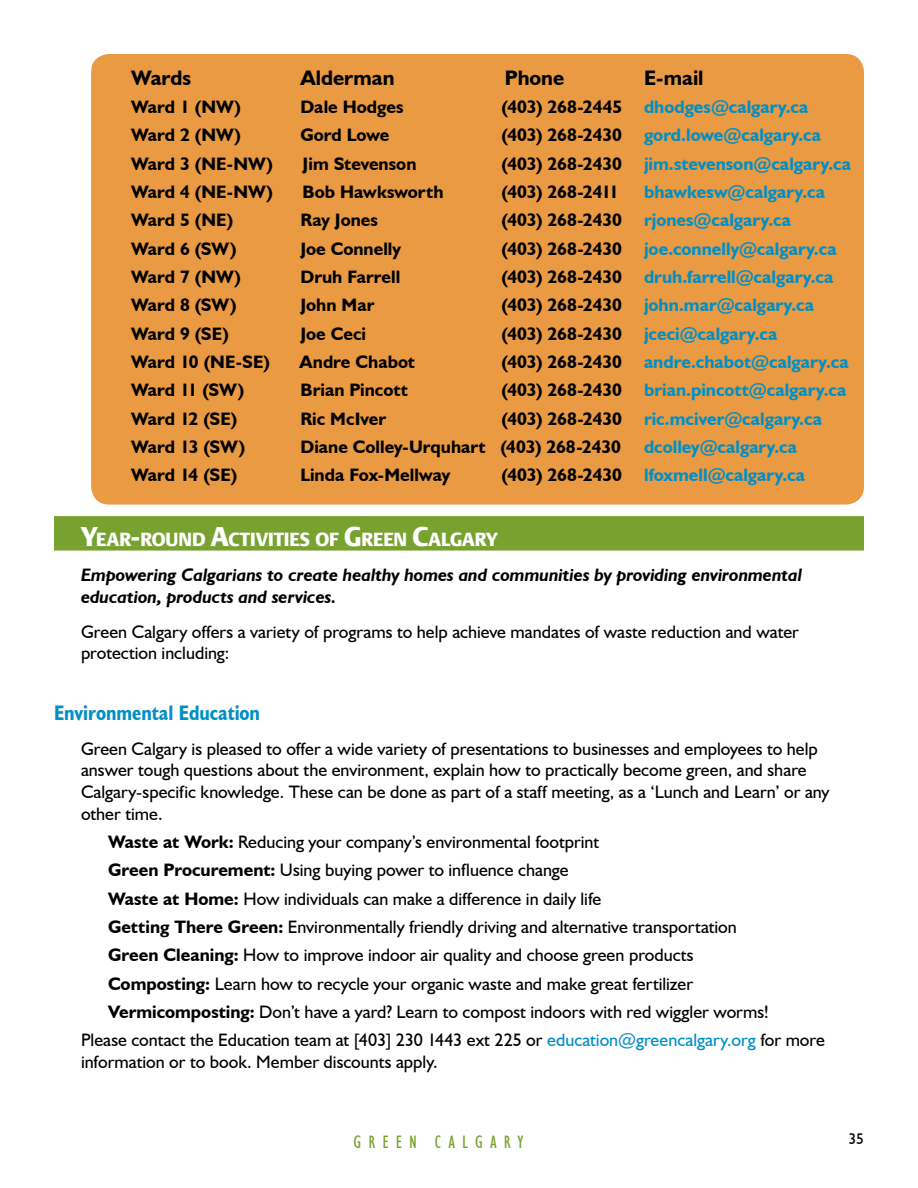
<style>
.page{position:relative;width:918px;height:1188px;background:#fff}
.page>*{position:absolute;margin:0;border:0;box-sizing:border-box;transform-origin:0 0}
.t1{font:700 21px "Humanist 521 BT";color:#000}
.t2{font:700 condensed 21px "Humanist 521 BT";letter-spacing:-.005em;color:#008fc5}
.t3{font:18.9px "Texaco Argo Bla";letter-spacing:-.005em;color:#fff}
.t4{font:18px/21.6px "Humanist 521 BT";color:#000}
.t5{font:700 18px "Humanist 521 BT";color:#008fc5}
.t6{font:700 18px "Humanist 521 BT";color:#000}
.t7{font:italic 700 18px/21.6px "Humanist 521 BT";letter-spacing:-.005em;color:#000}
.t8{font:condensed 18px "Humanist 521 BT";letter-spacing:.395em;color:#78a22f}
.t9{font:15.45px "Humanist 521 BT";color:#000}
.s1{color:#000}
.s2{font-size:27px}
.s3{font-weight:700}
.s4{color:#008fc5}
</style>
<div class="page">
<div style="left:54px;top:516px;width:810px;height:30px;background:#78a22f"></div>
<div style="left:54px;top:546px;width:810px;height:5px;background:#78a22f"></div>
<div style="left:76px;top:54px;width:788px;height:463px;background:#ea9a43"></div>
<p class="t1" style="left:131px;top:64px;width:62px">Wards</p>
<p class="t1" style="left:300px;top:64px;width:96px">Alderman</p>
<p class="t1" style="left:505px;top:64px;width:61px">Phone</p>
<p class="t1" style="left:644px;top:64px;width:61px">E-mail</p>
<p class="t6" style="left:131px;top:96px;width:112px">Ward 1 (NW)</p>
<p class="t6" style="left:300px;top:96px;width:105px">Dale Hodges</p>
<p class="t5" style="left:502px;top:96px;width:308px"><span class="s1">(403) 268-2445</span> dhodges@calgary.ca</p>
<p class="t6" style="left:131px;top:124px;width:112px">Ward 2 (NW)</p>
<p class="t6" style="left:300px;top:124px;width:90px">Gord Lowe</p>
<p class="t5" style="left:502px;top:124px;width:321px"><span class="s1">(403) 268-2430</span> gord.lowe@calgary.ca</p>
<p class="t6" style="left:131px;top:152px;width:144px">Ward 3 (NE-NW)</p>
<p class="t6" style="left:303px;top:152px;width:115px">Jim Stevenson</p>
<p class="t5" style="left:502px;top:152px;width:351px"><span class="s1">(403) 268-2430</span> jim.stevenson@calgary.ca</p>
<p class="t6" style="left:131px;top:181px;width:144px">Ward 4 (NE-NW)</p>
<p class="t6" style="left:303px;top:181px;width:142px">Bob Hawksworth</p>
<p class="t6" style="left:502px;top:181px;width:119px">(403) 268-2411</p>
<p class="t5" style="left:644px;top:181px;width:183px">bhawkesw@calgary.ca</p>
<p class="t6" style="left:131px;top:209px;width:104px">Ward 5 (NE)</p>
<p class="t6" style="left:300px;top:209px;width:79px">Ray Jones</p>
<p class="t5" style="left:502px;top:209px;width:291px"><span class="s1">(403) 268-2430</span> rjones@calgary.ca</p>
<p class="t6" style="left:131px;top:237px;width:107px">Ward 6 (SW)</p>
<p class="t6" style="left:300px;top:237px;width:102px">Joe Connelly</p>
<p class="t5" style="left:502px;top:237px;width:336px"><span class="s1">(403) 268-2430</span> joe.connelly@calgary.ca</p>
<p class="t6" style="left:131px;top:266px;width:112px">Ward 7 (NW)</p>
<p class="t6" style="left:300px;top:266px;width:101px">Druh Farrell</p>
<p class="t5" style="left:502px;top:266px;width:333px"><span class="s1">(403) 268-2430</span> druh.farrell@calgary.ca</p>
<p class="t6" style="left:131px;top:294px;width:107px">Ward 8 (SW)</p>
<p class="t6" style="left:300px;top:294px;width:75px">John Mar</p>
<p class="t5" style="left:502px;top:294px;width:314px"><span class="s1">(403) 268-2430</span> john.mar@calgary.ca</p>
<p class="t6" style="left:131px;top:322px;width:99px">Ward 9 (SE)</p>
<p class="t6" style="left:300px;top:322px;width:67px">Joe Ceci</p>
<p class="t5" style="left:502px;top:322px;width:277px"><span class="s1">(403) 268-2430</span> jceci@calgary.ca</p>
<p class="t6" style="left:131px;top:351px;width:141px">Ward 10 (NE-SE)</p>
<p class="t6" style="left:300px;top:351px;width:117px">Andre Chabot</p>
<p class="t5" style="left:502px;top:351px;width:349px"><span class="s1">(403) 268-2430</span> andre.chabot@calgary.ca</p>
<p class="t6" style="left:131px;top:379px;width:115px">Ward 11 (SW)</p>
<p class="t6" style="left:300px;top:379px;width:109px">Brian Pincott</p>
<p class="t5" style="left:502px;top:379px;width:346px"><span class="s1">(403) 268-2430</span> brian.pincott@calgary.ca</p>
<p class="t6" style="left:131px;top:407px;width:108px">Ward 12 (SE)</p>
<p class="t6" style="left:300px;top:407px;width:87px">Ric McIver</p>
<p class="t5" style="left:502px;top:407px;width:322px"><span class="s1">(403) 268-2430</span> ric.mciver@calgary.ca</p>
<p class="t6" style="left:131px;top:436px;width:116px">Ward 13 (SW)</p>
<p class="t6" style="left:300px;top:436px;width:322px">Diane Colley-Urquhart (403) 268-2430</p>
<p class="t5" style="left:644px;top:436px;width:155px">dcolley@calgary.ca</p>
<p class="t6" style="left:131px;top:464px;width:108px">Ward 14 (SE)</p>
<p class="t6" style="left:300px;top:464px;width:151px">Linda Fox-Mellway</p>
<p class="t5" style="left:502px;top:464px;width:305px"><span class="s1">(403) 268-2430</span> lfoxmell@calgary.ca</p>
<p class="t3" style="left:81px;top:528px;width:418px"><span class="s2">Y</span>EAR<span class="s2">-</span>ROUND <span class="s2">A</span>CTIVITIES OF <span class="s2">G</span>REEN <span class="s2">C</span>ALGARY</p>
<p class="t7" style="left:81px;top:564px;width:723px">Empowering Calgarians to create healthy homes and communities by providing environmental education, products and services.</p>
<p class="t4" style="left:81px;top:621px;width:720px">Green Calgary offers a variety of programs to help achieve mandates of waste reduction and water protection including:</p>
<p class="t2" style="left:54px;top:700px;width:208px">Environmental Education</p>
<p class="t4" style="left:81px;top:738px;width:750px">Green Calgary is pleased to offer a wide variety of presentations to businesses and employees to help answer tough questions about the environment, explain how to practically become green, and share Calgary-specific knowledge. These can be done as part of a staff meeting, as a ‘Lunch and Learn’ or any other time.</p>
<p class="t4" style="left:108px;top:831px;width:493px"><span class="s3">Waste at Work:</span> Reducing your company’s environmental footprint</p>
<p class="t4" style="left:108px;top:859px;width:462px"><span class="s3">Green Procurement:</span> Using buying power to influence change</p>
<p class="t4" style="left:108px;top:887px;width:495px"><span class="s3">Waste at Home:</span> How individuals can make a difference in daily life</p>
<p class="t4" style="left:108px;top:916px;width:630px"><span class="s3">Getting There Green:</span> Environmentally friendly driving and alternative transportation</p>
<p class="t4" style="left:108px;top:944px;width:587px"><span class="s3">Green Cleaning:</span> How to improve indoor air quality and choose green products</p>
<p class="t4" style="left:108px;top:972px;width:587px"><span class="s3">Composting:</span> Learn how to recycle your organic waste and make great fertilizer</p>
<p class="t4" style="left:108px;top:1001px;width:662px"><span class="s3">Vermicomposting:</span> Don’t have a yard? Learn to compost indoors with red wiggler worms!</p>
<p class="t4" style="left:81px;top:1029px;width:745px">Please contact the Education team at [403] 230 1443 ext 225 or <span class="s4">education@greencalgary.org</span> for more</p>
<p class="t4" style="left:81px;top:1051px;width:358px">information or to book. Member discounts apply.</p>
<p class="t8" style="left:354px;top:1131px;width:171px">GREEN CALGARY</p>
<p class="t9" style="left:848px;top:1130px;width:17px">35</p>
</div>
